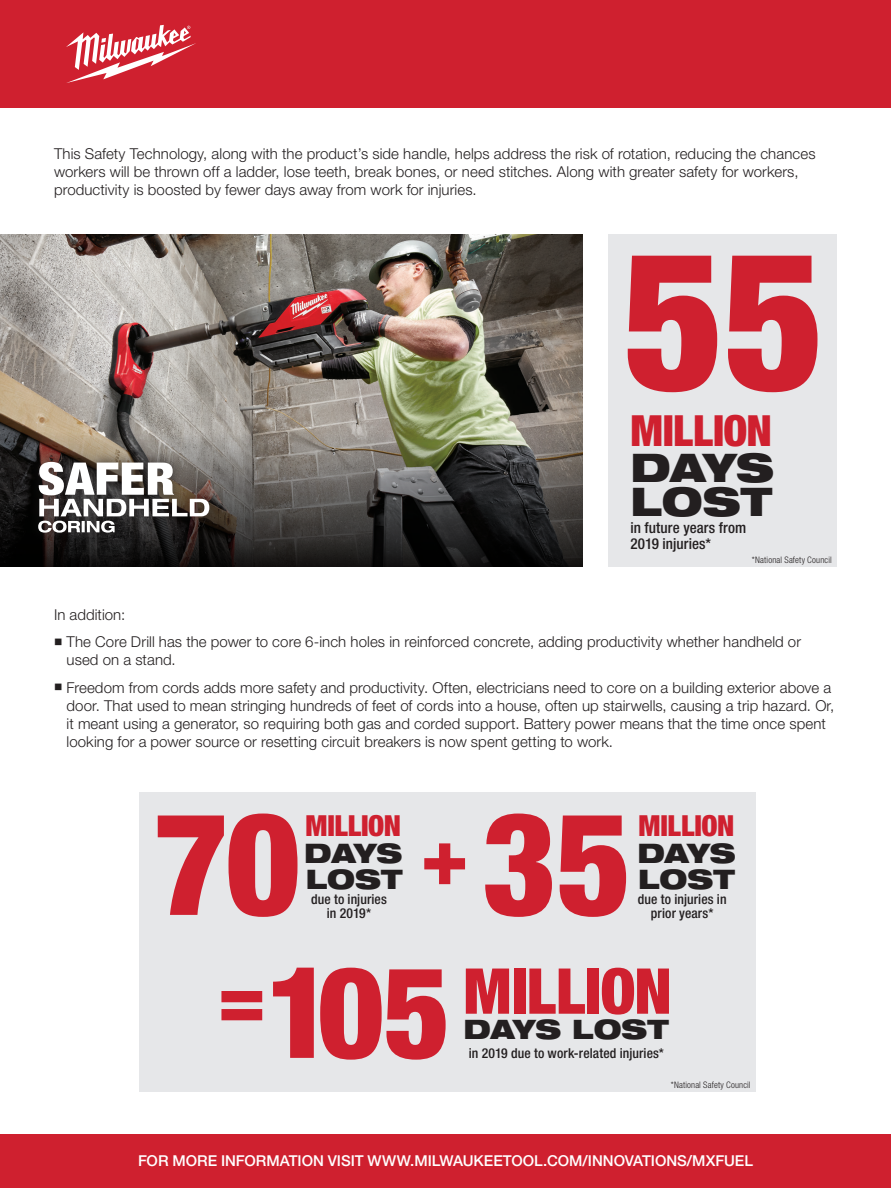
<style>
.page{position:relative;width:891px;height:1188px;background:#fff}
.page>*{position:absolute;margin:0;border:0;box-sizing:border-box;transform-origin:0 0}
.t1{font:900 condensed 192.9px "Helvetica Neue LT Std";color:#cf202f}
.t2{font:900 condensed 143.25px "Helvetica Neue LT Std";color:#cf202f}
.t3{font:900 condensed 127.5px "Helvetica Neue LT Std";color:#cf202f}
.t4{font:900 condensed 63.3px "Helvetica Neue LT Std";letter-spacing:-.01em;color:#cf202f}
.t5{font:900 condensed 43.05px "Helvetica Neue LT Std";letter-spacing:-.01em;color:#cf202f}
.t6{font:900 expanded 39.45px/34.3px "Helvetica Neue LT Std";color:#231f20}
.t7{font:900 condensed 29.1px "Helvetica Neue LT Std";letter-spacing:-.01em;color:#cf202f}
.t8{font:900 expanded 27px/26px "Helvetica Neue LT Std";color:#231f20}
.t9{font:900 expanded 26.85px "Helvetica Neue LT Std";color:#231f20}
.t10{font:300 15px/18px "Helvetica Neue LT Std";letter-spacing:.005em;color:#231f20}
.t11{font:500 15px "Helvetica Neue LT Std";color:#fff}
.t12{font:500 condensed 15px/16.2px "Helvetica Neue LT Std";letter-spacing:.005em;color:#231f20}
.t13{font:500 condensed 13.65px/13.6px "Helvetica Neue LT Std";letter-spacing:.005em;color:#231f20;text-align:center}
.t14{font:300 condensed 9px "Helvetica Neue LT Std";letter-spacing:.015em;color:#231f20}
</style>
<div class="page">
<img style="left:0;top:234px;width:583px;height:197px">
<div style="left:0;top:1134px;width:891px;height:54px;background:#cf202f"></div>
<div style="left:0;top:0;width:891px;height:108px;background:#cf202f"></div>
<svg style="left:66px;top:25px;width:130px;height:58px"></svg>
<svg style="left:0;top:431px;width:583px;height:136px;background:#46443f"></svg>
<div style="left:27px;top:451px;width:194px;height:93px;background:#231f20;opacity:.8"></div>
<svg style="left:38px;top:462px;width:171px;height:71px"></svg>
<div style="left:139px;top:793px;width:617px;height:299px;background:#e6e7e9"></div>
<svg style="left:424px;top:843px;width:41px;height:41px"></svg>
<svg style="left:221px;top:991px;width:41px;height:29px"></svg>
<div style="left:608px;top:234px;width:228px;height:333px;background:#e6e7e9"></div>
<p class="t10" style="left:54px;top:144px;width:763px">This Safety Technology, along with the product’s side handle, helps address the risk of rotation, reducing the chances workers will be thrown off a ladder, lose teeth, break bones, or need stitches. Along with greater safety for workers, productivity is boosted by fewer days away from work for injuries.</p>
<h1 class="t1" style="left:624px;top:202px;width:202px">55</h1>
<h3 class="t5" style="left:630px;top:404px;width:143px">MILLION</h3>
<h3 class="t6" style="left:630px;top:449px;width:145px">DAYS<br>LOST</h3>
<p class="t12" style="left:630px;top:519px;width:118px">in future years from<br>2019 injuries*</p>
<p class="t14" style="left:752px;top:554px;width:81px">*National Safety Council</p>
<p class="t10" style="left:54px;top:605px;width:73px">In addition:</p>
<p class="t10" style="left:67px;top:632px;width:736px;text-indent:-13px">■ The Core Drill has the power to core 6-inch holes in reinforced concrete, adding productivity whether handheld or used on a stand.</p>
<p class="t10" style="left:67px;top:678px;width:769px;text-indent:-13px">■ Freedom from cords adds more safety and productivity. Often, electricians need to core on a building exterior above a door. That used to mean stringing hundreds of feet of cords into a house, often up stairwells, causing a trip hazard. Or, it meant using a generator, so requiring both gas and corded support. Battery power means that the time once spent looking for a power source or resetting circuit breakers is now spent getting to work.</p>
<h2 class="t2" style="left:154px;top:776px;width:148px">70</h2>
<h3 class="t7" style="left:305px;top:807px;width:97px">MILLION</h3>
<h3 class="t8" style="left:304px;top:840px;width:100px">DAYS<br>LOST</h3>
<p class="t13" style="left:311px;top:892px;width:77px">due to injuries in 2019*</p>
<h3 class="t3" style="left:267px;top:934px;width:185px">105</h3>
<h2 class="t2" style="left:483px;top:776px;width:150px">35</h2>
<h3 class="t7" style="left:639px;top:807px;width:97px">MILLION</h3>
<h3 class="t8" style="left:637px;top:840px;width:100px">DAYS<br>LOST</h3>
<p class="t13" style="left:638px;top:892px;width:90px">due to injuries in prior years*</p>
<h3 class="t4" style="left:463px;top:952px;width:210px">MILLION</h3>
<h3 class="t9" style="left:463px;top:1011px;width:207px">DAYS LOST</h3>
<p class="t13" style="left:469px;top:1046px;width:197px">in 2019 due to work-related injuries*</p>
<p class="t14" style="left:671px;top:1079px;width:81px">*National Safety Council</p>
<p class="t11" style="left:138px;top:1152px;width:616px">FOR MORE INFORMATION VISIT WWW.MILWAUKEETOOL.COM/INNOVATIONS/MXFUEL</p>
</div>
